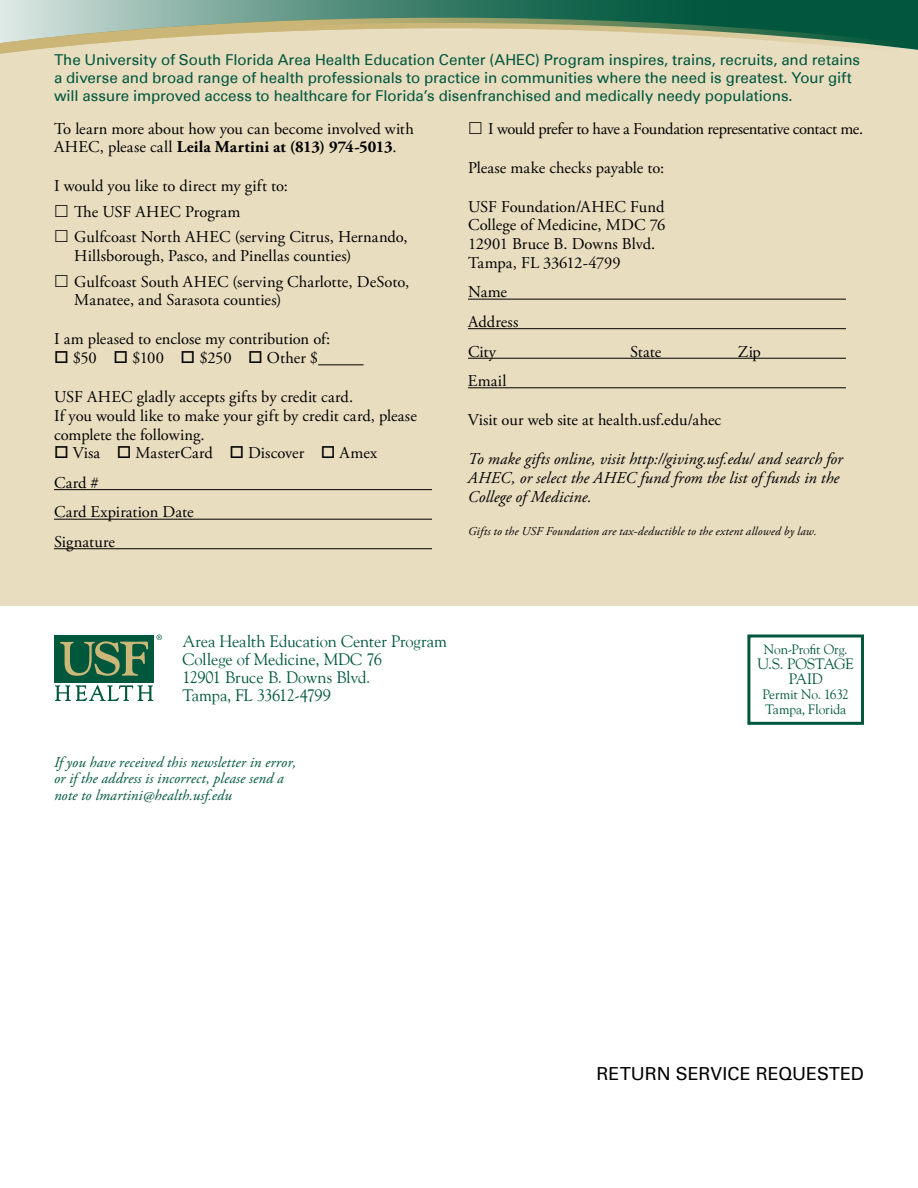
<style>
.page{position:relative;width:918px;height:1188px;background:#fff}
.page>*{position:absolute;margin:0;border:0;box-sizing:border-box;transform-origin:0 0}
.t1{font:18px "Univers";color:#000}
.t2{font:16.5px/18.8px "Adobe Garamond Pro";color:#000}
.t3{font:italic 16.5px/18.8px "Adobe Garamond Pro";letter-spacing:.005em;color:#000}
.t4{font:16.5px/18px "Goudy";letter-spacing:-.01em;color:#00573d}
.t5{font:16.5px "Adobe Garamond Pro";letter-spacing:-.03em;color:#000}
.t6{font:15px/18px "Univers";letter-spacing:-.005em;color:#00573d}
.t7{font:italic 15px/16.5px "Adobe Garamond Pro";letter-spacing:.01em;color:#00573d}
.t8{font:15px/15px "Goudy";letter-spacing:-.02em;color:#00573d;text-align:center}
.t9{font:13.5px/15px "Goudy";letter-spacing:-.01em;color:#00573d}
.t10{font:italic 12px "Adobe Garamond Pro";letter-spacing:.015em;color:#000}
.s1{font-weight:700}
</style>
<div class="page">
<div style="left:0;top:0;width:918px;height:606px;background:#e9ddc0"></div>
<svg style="left:0;top:0;width:918px;height:54px"></svg>
<div style="left:54px;top:635px;width:100px;height:48px;background:#00583c"></div>
<svg style="left:60px;top:641px;width:89px;height:35px"></svg>
<svg style="left:55px;top:685px;width:98px;height:16px"></svg>
<svg style="left:156px;top:635px;width:6px;height:5px"></svg>
<div style="left:747px;top:634px;width:117px;height:91px;border:3px solid #00573d"></div>
<hr style="left:318px;top:364px;width:46px;height:1px;background:#000">
<hr style="left:54px;top:489px;width:378px;height:1px;background:#000">
<hr style="left:54px;top:519px;width:378px;height:1px;background:#000">
<hr style="left:54px;top:548px;width:378px;height:1px;background:#000">
<hr style="left:468px;top:299px;width:378px;height:1px;background:#000">
<hr style="left:468px;top:328px;width:378px;height:1px;background:#000">
<hr style="left:468px;top:358px;width:378px;height:1px;background:#000">
<hr style="left:468px;top:387px;width:378px;height:1px;background:#000">
<p class="t6" style="left:54px;top:51px;width:808px">The University of South Florida Area Health Education Center (AHEC) Program inspires, trains, recruits, and retains a diverse and broad range of health professionals to practice in communities where the need is greatest. Your gift will assure improved access to healthcare for Florida’s disenfranchised and medically needy populations.</p>
<p class="t2" style="left:54px;top:120px;width:361px">To learn more about how you can become involved with<br>AHEC, please call <span class="s1">Leila Martini at (813) 974-5013</span>.</p>
<p class="t2" style="left:74px;top:174px;width:335px;line-height:25.5px;text-indent:-20px">I would you like to direct my gift to:<br>The USF AHEC Program<br>Gulfcoast North AHEC (serving Citrus, Hernando,</p>
<p class="t2" style="left:74px;top:244px;width:337px;line-height:25.5px">Hillsborough, Pasco, and Pinellas counties)<br>Gulfcoast South AHEC (serving Charlotte, DeSoto,</p>
<p class="t2" style="left:74px;top:291px;width:209px">Manatee, and Sarasota counties)</p>
<p class="t2" style="left:54px;top:330px;width:278px">I am pleased to enclose my contribution of:</p>
<p class="t2" style="left:54px;top:349px;width:266px">□ $50 □ $100 □ $250 □ Other $</p>
<p class="t2" style="left:54px;top:388px;width:364px">USF AHEC gladly accepts gifts by credit card.<br>If you would like to make your gift by credit card, please complete the following.</p>
<p class="t2" style="left:54px;top:439px;width:325px;line-height:29.5px">□ Visa □ MasterCard □ Discover □ Amex<br>Card #<br>Card Expiration Date<br>Signature</p>
<p class="t5" style="left:488px;top:119px;width:376px">I would prefer to have a Foundation representative contact me.</p>
<p class="t2" style="left:468px;top:159px;width:198px">Please make checks payable to:</p>
<p class="t2" style="left:468px;top:198px;width:199px">USF Foundation/AHEC Fund<br>College of Medicine, MDC 76<br>12901 Bruce B. Downs Blvd.<br>Tampa, FL 33612-4799</p>
<p class="t2" style="left:468px;top:278px;width:52px;line-height:29.5px">Name<br>Address<br>City</p>
<p class="t2" style="left:630px;top:343px;width:33px">State</p>
<p class="t2" style="left:738px;top:343px;width:25px">Zip</p>
<p class="t2" style="left:468px;top:372px;width:40px">Email</p>
<p class="t2" style="left:468px;top:411px;width:255px">Visit our web site at health.usf.edu/ahec</p>
<p class="t3" style="left:468px;top:450px;width:376px">To make gifts online, visit http://giving.usf.edu/ and search for<br>AHEC, or select the AHEC fund from the list of funds in the<br>College of Medicine.</p>
<p class="t10" style="left:468px;top:524px;width:350px">Gifts to the USF Foundation are tax-deductible to the extent allowed by law.</p>
<p class="t4" style="left:182px;top:632px;width:266px">Area Health Education Center Program<br>College of Medicine, MDC 76<br>12901 Bruce B. Downs Blvd.<br>Tampa, FL 33612-4799</p>
<p class="t7" style="left:54px;top:754px;width:244px">If you have received this newsletter in error, or if the address is incorrect, please send a note to lmartini@health.usf.edu</p>
<p class="t9" style="left:764px;top:642px;width:85px">Non-Profit Org.</p>
<p class="t8" style="left:757px;top:656px;width:98px">U.S. POSTAGE<br>PAID</p>
<p class="t9" style="left:762px;top:687px;width:88px">Permit No. 1632<br>Tampa, Florida</p>
<p class="t1" style="left:597px;top:1063px;width:269px">RETURN SERVICE REQUESTED</p>
</div>
